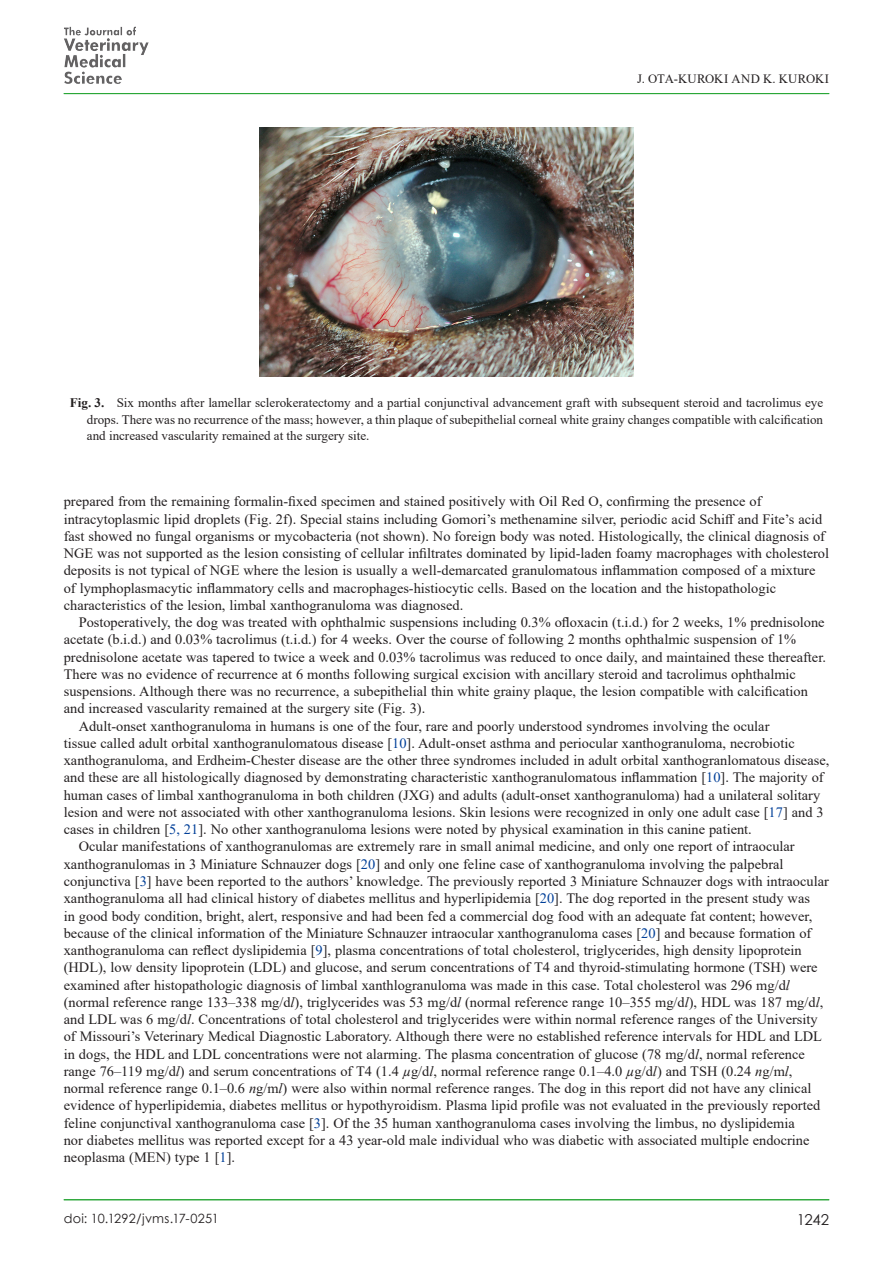
<style>
.page{position:relative;width:893px;height:1263px;background:#fff}
.page>*{position:absolute;margin:0;border:0;box-sizing:border-box;transform-origin:0 0}
.t1{font:15px "Century Gothic";color:#231f20}
.t2{font:14.25px/17.2px "Times New Roman";color:#231f20}
.t3{font:13.05px/16.5px "Times New Roman";color:#231f20;text-align:justify}
.t4{font:12.75px "Century Gothic";letter-spacing:.02em;color:#231f20}
.t5{font:12.75px "Times New Roman";letter-spacing:.01em;color:#231f20}
.s1{font-weight:700}
.s2{color:#003f98}
.s3{font-style:italic}
</style>
<div class="page">
<img style="left:64px;top:27px;width:74px;height:24px">
<hr style="left:64px;top:93px;width:765px;height:1px;background:#2aa738">
<hr style="left:64px;top:1199px;width:765px;height:1px;background:#2aa738">
<img style="left:259px;top:128px;width:375px;height:248px">
<p class="t5" style="left:637px;top:70px;width:194px">J. OTA-KUROKI AND K. KUROKI</p>
<p class="t3" style="left:87px;top:394px;width:738px;text-indent:-17px"><span class="s1">Fig. 3.</span> Six months after lamellar sclerokeratectomy and a partial conjunctival advancement graft with subsequent steroid and tacrolimus eye drops. There was no recurrence of the mass; however, a thin plaque of subepithelial corneal white grainy changes compatible with calcification and increased vascularity remained at the surgery site.</p>
<p class="t2" style="left:64px;top:492px;width:767px">prepared from the remaining formalin-fixed specimen and stained positively with Oil Red O, confirming the presence of intracytoplasmic lipid droplets (Fig. 2f). Special stains including Gomori’s methenamine silver, periodic acid Schiff and Fite’s acid fast showed no fungal organisms or mycobacteria (not shown). No foreign body was noted. Histologically, the clinical diagnosis of NGE was not supported as the lesion consisting of cellular infiltrates dominated by lipid-laden foamy macrophages with cholesterol deposits is not typical of NGE where the lesion is usually a well-demarcated granulomatous inflammation composed of a mixture of lymphoplasmacytic inflammatory cells and macrophages-histiocytic cells. Based on the location and the histopathologic characteristics of the lesion, limbal xanthogranuloma was diagnosed.</p>
<p class="t2" style="left:79px;top:613px;width:747px">Postoperatively, the dog was treated with ophthalmic suspensions including 0.3% ofloxacin (t.i.d.) for 2 weeks, 1% prednisolone</p>
<p class="t2" style="left:64px;top:630px;width:734px">acetate (b.i.d.) and 0.03% tacrolimus (t.i.d.) for 4 weeks. Over the course of following 2 months ophthalmic suspension of 1%</p>
<p class="t2" style="left:64px;top:648px;width:764px">prednisolone acetate was tapered to twice a week and 0.03% tacrolimus was reduced to once daily, and maintained these thereafter.</p>
<p class="t2" style="left:64px;top:665px;width:734px">There was no evidence of recurrence at 6 months following surgical excision with ancillary steroid and tacrolimus ophthalmic</p>
<p class="t2" style="left:64px;top:682px;width:746px">suspensions. Although there was no recurrence, a subepithelial thin white grainy plaque, the lesion compatible with calcification</p>
<p class="t2" style="left:64px;top:699px;width:363px">and increased vascularity remained at the surgery site (Fig. 3).</p>
<p class="t2" style="left:79px;top:717px;width:692px">Adult-onset xanthogranuloma in humans is one of the four, rare and poorly understood syndromes involving the ocular</p>
<p class="t2" style="left:64px;top:734px;width:733px">tissue called adult orbital xanthogranulomatous disease [<span class="s2">10</span>]. Adult-onset asthma and periocular xanthogranuloma, necrobiotic</p>
<p class="t2" style="left:64px;top:751px;width:767px">xanthogranuloma, and Erdheim-Chester disease are the other three syndromes included in adult orbital xanthogranlomatous disease,</p>
<p class="t2" style="left:64px;top:769px;width:761px">and these are all histologically diagnosed by demonstrating characteristic xanthogranulomatous inflammation [<span class="s2">10</span>]. The majority of</p>
<p class="t2" style="left:64px;top:786px;width:758px">human cases of limbal xanthogranuloma in both children (JXG) and adults (adult-onset xanthogranuloma) had a unilateral solitary</p>
<p class="t2" style="left:64px;top:803px;width:761px">lesion and were not associated with other xanthogranuloma lesions. Skin lesions were recognized in only one adult case [<span class="s2">17</span>] and 3</p>
<p class="t2" style="left:64px;top:820px;width:690px">cases in children [<span class="s2">5, 21</span>]. No other xanthogranuloma lesions were noted by physical examination in this canine patient.</p>
<p class="t2" style="left:79px;top:838px;width:718px">Ocular manifestations of xanthogranulomas are extremely rare in small animal medicine, and only one report of intraocular</p>
<p class="t2" style="left:64px;top:855px;width:721px">xanthogranulomas in 3 Miniature Schnauzer dogs [<span class="s2">20</span>] and only one feline case of xanthogranuloma involving the palpebral</p>
<p class="t2" style="left:64px;top:872px;width:767px">conjunctiva [<span class="s2">3</span>] have been reported to the authors’ knowledge. The previously reported 3 Miniature Schnauzer dogs with intraocular</p>
<p class="t2" style="left:64px;top:889px;width:748px">xanthogranuloma all had clinical history of diabetes mellitus and hyperlipidemia [<span class="s2">20</span>]. The dog reported in the present study was</p>
<p class="t2" style="left:64px;top:907px;width:750px">in good body condition, bright, alert, responsive and had been fed a commercial dog food with an adequate fat content; however,</p>
<p class="t2" style="left:64px;top:924px;width:749px">because of the clinical information of the Miniature Schnauzer intraocular xanthogranuloma cases [<span class="s2">20</span>] and because formation of</p>
<p class="t2" style="left:64px;top:941px;width:739px">xanthogranuloma can reflect dyslipidemia [<span class="s2">9</span>], plasma concentrations of total cholesterol, triglycerides, high density lipoprotein</p>
<p class="t2" style="left:64px;top:958px;width:755px">(HDL), low density lipoprotein (LDL) and glucose, and serum concentrations of T4 and thyroid-stimulating hormone (TSH) were</p>
<p class="t2" style="left:64px;top:976px;width:728px">examined after histopathologic diagnosis of limbal xanthlogranuloma was made in this case. Total cholesterol was 296 mg/d<span class="s3">l</span></p>
<p class="t2" style="left:64px;top:993px;width:761px">(normal reference range 133–338 mg/d<span class="s3">l</span>), triglycerides was 53 mg/d<span class="s3">l</span> (normal reference range 10–355 mg/d<span class="s3">l</span>), HDL was 187 mg/d<span class="s3">l</span>,</p>
<p class="t2" style="left:64px;top:1010px;width:755px">and LDL was 6 mg/d<span class="s3">l</span>. Concentrations of total cholesterol and triglycerides were within normal reference ranges of the University</p>
<p class="t2" style="left:64px;top:1027px;width:760px">of Missouri’s Veterinary Medical Diagnostic Laboratory. Although there were no established reference intervals for HDL and LDL</p>
<p class="t2" style="left:64px;top:1045px;width:743px">in dogs, the HDL and LDL concentrations were not alarming. The plasma concentration of glucose (78 mg/d<span class="s3">l</span>, normal reference</p>
<p class="t2" style="left:64px;top:1062px;width:730px">range 76–119 mg/d<span class="s3">l</span>) and serum concentrations of T4 (1.4 <span class="s3">µ</span>g/d<span class="s3">l</span>, normal reference range 0.1–4.0 <span class="s3">µ</span>g/d<span class="s3">l</span>) and TSH (0.24 <span class="s3">n</span>g/m<span class="s3">l</span>,</p>
<p class="t2" style="left:64px;top:1079px;width:749px">normal reference range 0.1–0.6 <span class="s3">n</span>g/m<span class="s3">l</span>) were also within normal reference ranges. The dog in this report did not have any clinical</p>
<p class="t2" style="left:64px;top:1096px;width:758px">evidence of hyperlipidemia, diabetes mellitus or hypothyroidism. Plasma lipid profile was not evaluated in the previously reported</p>
<p class="t2" style="left:64px;top:1114px;width:732px">feline conjunctival xanthogranuloma case [<span class="s2">3</span>]. Of the 35 human xanthogranuloma cases involving the limbus, no dyslipidemia</p>
<p class="t2" style="left:64px;top:1131px;width:747px">nor diabetes mellitus was reported except for a 43 year-old male individual who was diabetic with associated multiple endocrine</p>
<p class="t2" style="left:64px;top:1148px;width:173px">neoplasma (MEN) type 1 [<span class="s2">1</span>].</p>
<p class="t4" style="left:64px;top:1209px;width:157px">doi: 10.1292/jvms.17-0251</p>
<p class="t1" style="left:797px;top:1209px;width:34px">1242</p>
</div>
